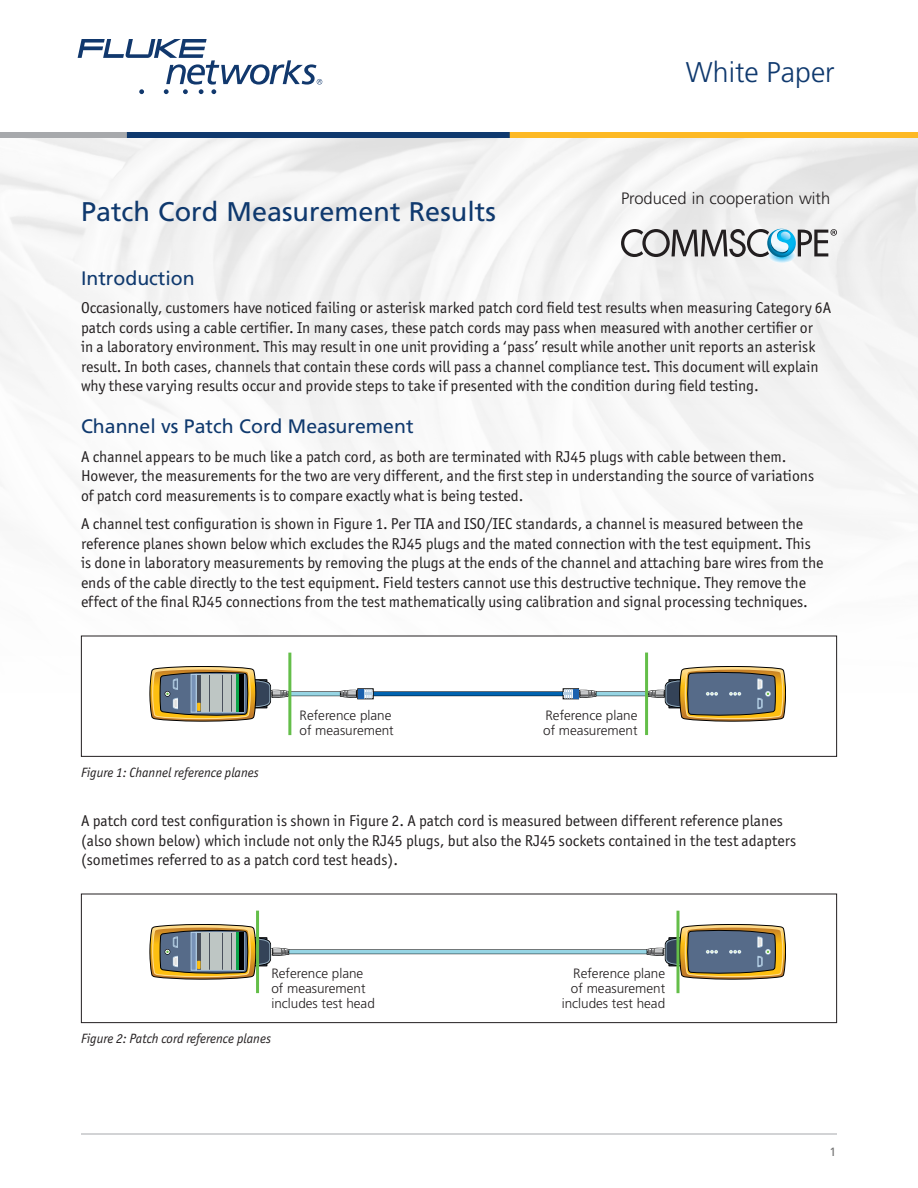
<style>
.page{position:relative;width:918px;height:1188px;background:#fff}
.page>*{position:absolute;margin:0;border:0;box-sizing:border-box;transform-origin:0 0}
.t1{font:300 28.5px "Frutiger LT Std";color:#0f396e}
.Signoff{font:27px "Frutiger LT Std";color:#0f396e}
.Subheads{font:19.5px "Frutiger LT Std";color:#0f396e}
.Signoff-2{font:300 16.5px "Frutiger LT Std";color:#231f20}
.Body_copy{font:15.75px/19.5px "Officina Sans ITC Std";color:#231f20}
.t2{font:300 13.5px/15px "Frutiger LT Std";color:#231f20}
.t3{font:italic 13.5px "Officina Sans ITC Std";color:#231f20}
.t4{font:12px "Frutiger LT Std";color:#737373}
</style>
<div class="page">
<div style="left:0;top:132px;width:453px;height:6px;background:#a7a9ac"></div>
<div style="left:462px;top:132px;width:456px;height:6px;background:#fdb924"></div>
<div style="left:127px;top:132px;width:383px;height:6px;background:#0f396e"></div>
<svg style="left:78px;top:39px;width:244px;height:55px"></svg>
<hr style="left:81px;top:1134px;width:756px;height:1px;background:#a7a9ac">
<div style="left:81px;top:636px;width:756px;height:121px;border:1px solid #231f20"></div>
<div style="left:372px;top:691px;width:198px;height:5px;background:#666e75"></div>
<svg style="left:373px;top:692px;width:190px;height:4px"></svg>
<div style="left:280px;top:691px;width:71px;height:5px;background:#737879"></div>
<svg style="left:291px;top:692px;width:49px;height:4px"></svg>
<div style="left:588px;top:691px;width:71px;height:5px;background:#737879"></div>
<svg style="left:596px;top:692px;width:49px;height:4px"></svg>
<svg style="left:150px;top:666px;width:138px;height:55px"></svg>
<svg style="left:648px;top:666px;width:138px;height:55px"></svg>
<svg style="left:340px;top:689px;width:33px;height:10px"></svg>
<svg style="left:563px;top:689px;width:33px;height:10px"></svg>
<hr style="left:288px;top:653px;width:3px;height:82px;background:#64be49">
<hr style="left:645px;top:653px;width:3px;height:82px;background:#64be49">
<div style="left:81px;top:894px;width:756px;height:129px;border:1px solid #231f20"></div>
<div style="left:284px;top:949px;width:376px;height:5px;background:#737879"></div>
<svg style="left:289px;top:950px;width:358px;height:4px"></svg>
<svg style="left:150px;top:924px;width:139px;height:55px"></svg>
<svg style="left:647px;top:924px;width:139px;height:55px"></svg>
<hr style="left:256px;top:911px;width:3px;height:82px;background:#64be49">
<svg style="left:676px;top:911px;width:4px;height:82px"></svg>
<svg style="left:621px;top:228px;width:216px;height:35px"></svg>
<p class="Signoff" style="left:81px;top:196px;width:416px">Patch Cord Measurement Results</p>
<p class="t1" style="left:686px;top:56px;width:150px">White Paper</p>
<p class="Signoff-2" style="left:621px;top:189px;width:211px">Produced in cooperation with</p>
<p class="Subheads" style="left:81px;top:266px;width:115px">Introduction</p>
<p class="Body_copy" style="left:81px;top:298px;width:752px">Occasionally, customers have noticed failing or asterisk marked patch cord field test results when measuring Category 6A patch cords using a cable certifier. In many cases, these patch cords may pass when measured with another certifier or<br>in a laboratory environment. This may result in one unit providing a ‘pass’ result while another unit reports an asterisk result. In both cases, channels that contain these cords will pass a channel compliance test. This document will explain why these varying results occur and provide steps to take if presented with the condition during field testing.</p>
<p class="Subheads" style="left:81px;top:415px;width:334px">Channel vs Patch Cord Measurement</p>
<p class="Body_copy" style="left:81px;top:446px;width:735px">A channel appears to be much like a patch cord, as both are terminated with RJ45 plugs with cable between them.<br>However, the measurements for the two are very different, and the first step in understanding the source of variations of patch cord measurements is to compare exactly what is being tested.</p>
<p class="Body_copy" style="left:81px;top:514px;width:744px">A channel test configuration is shown in Figure 1. Per TIA and ISO/IEC standards, a channel is measured between the reference planes shown below which excludes the RJ45 plugs and the mated connection with the test equipment. This is done in laboratory measurements by removing the plugs at the ends of the channel and attaching bare wires from the ends of the cable directly to the test equipment. Field testers cannot use this destructive technique. They remove the effect of the final RJ45 connections from the test mathematically using calibration and signal processing techniques.</p>
<p class="t3" style="left:81px;top:765px;width:179px">Figure 1: Channel reference planes</p>
<p class="t2" style="left:300px;top:708px;width:96px">Reference plane of measurement</p>
<p class="t2" style="left:543px;top:708px;width:96px">Reference plane of measurement</p>
<p class="Body_copy" style="left:81px;top:811px;width:717px">A patch cord test configuration is shown in Figure 2. A patch cord is measured between different reference planes (also shown below) which include not only the RJ45 plugs, but also the RJ45 sockets contained in the test adapters (sometimes referred to as a patch cord test heads).</p>
<p class="t2" style="left:271px;top:966px;width:105px">Reference plane of measurement includes test head</p>
<p class="t2" style="left:562px;top:966px;width:105px;text-align:right">Reference plane of measurement includes test head</p>
<p class="t3" style="left:81px;top:1030px;width:191px">Figure 2: Patch cord reference planes</p>
<p class="t4" style="left:830px;top:1145px;width:8px">1</p>
</div>
